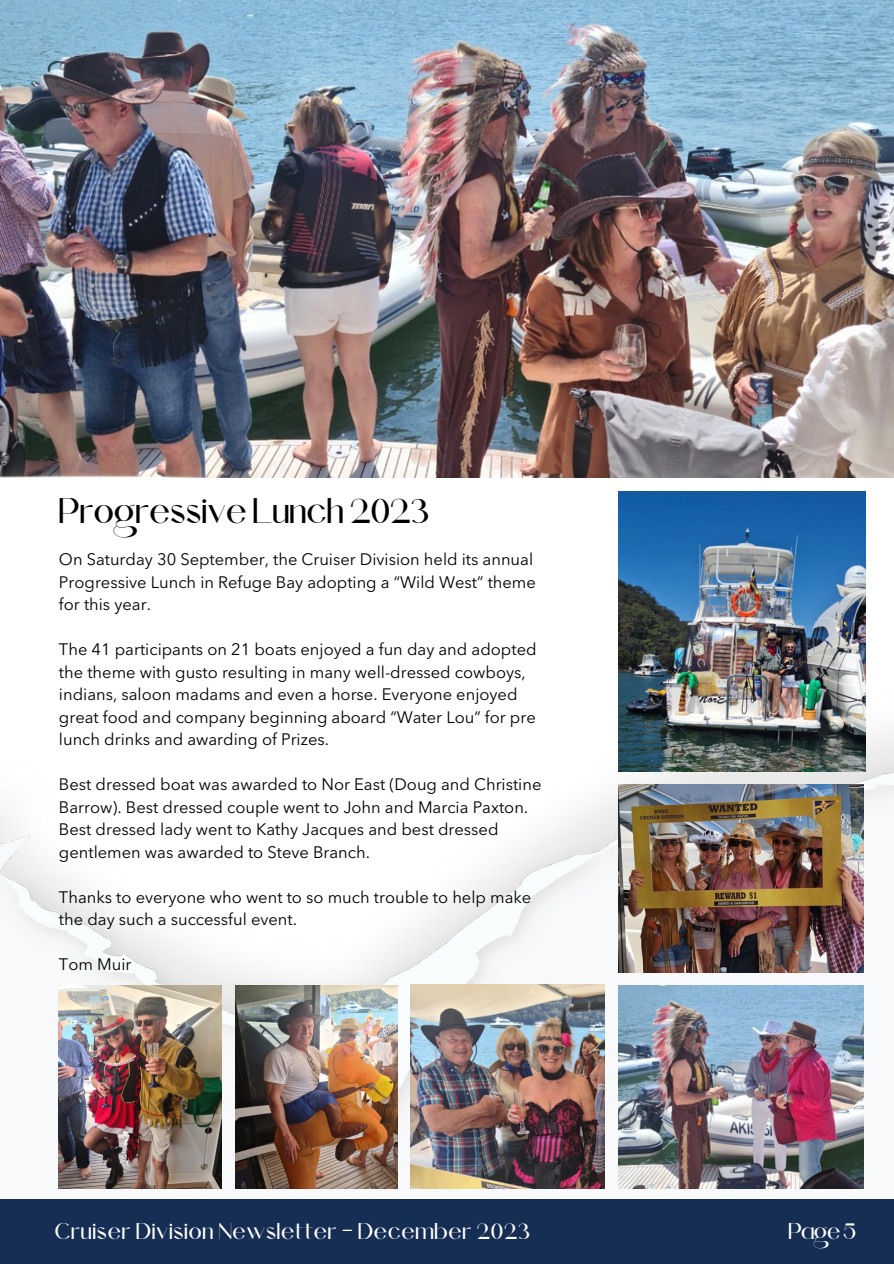
<style>
.page{position:relative;width:894px;height:1264px;background:#fff}
.page>*{position:absolute;margin:0;border:0;box-sizing:border-box;transform-origin:0 0}
.t1{font:21px "Alokary";letter-spacing:.05em;color:#000}
.t2{font:16.5px/22.5px "Avenir Next LT Pro";color:#000}
.t3{font:13.5px "Alokary";letter-spacing:.1em;color:#fff}
</style>
<div class="page">
<img style="left:0;top:477px;width:893px;height:712px">
<div style="left:0;top:1199px;width:893px;height:64px;background:#162e54"></div>
<img style="left:618px;top:491px;width:247px;height:281px">
<img style="left:59px;top:985px;width:162px;height:203px">
<img style="left:235px;top:985px;width:162px;height:203px">
<img style="left:618px;top:785px;width:245px;height:187px">
<img style="left:410px;top:984px;width:194px;height:204px">
<img style="left:618px;top:985px;width:245px;height:203px">
<img style="left:0;top:0;width:893px;height:477px">
<p class="t1" style="left:59px;top:504px;width:370px">Progressive Lunch 2023</p>
<h2 class="t2" style="left:59px;top:549px;width:478px">On Saturday 30 September, the Cruiser Division held its annual<br>Progressive Lunch in Refuge Bay adopting a “Wild West” theme for this year.</h2>
<p class="t2" style="left:59px;top:639px;width:479px">The 41 participants on 21 boats enjoyed a fun day and adopted the theme with gusto resulting in many well-dressed cowboys, indians, saloon madams and even a horse. Everyone enjoyed great food and company beginning aboard “Water Lou” for pre lunch drinks and awarding of Prizes.</p>
<p class="t2" style="left:59px;top:774px;width:484px">Best dressed boat was awarded to Nor East (Doug and Christine Barrow). Best dressed couple went to John and Marcia Paxton.<br>Best dressed lady went to Kathy Jacques and best dressed gentlemen was awarded to Steve Branch.</p>
<p class="t2" style="left:59px;top:887px;width:474px">Thanks to everyone who went to so much trouble to help make the day such a successful event.</p>
<p class="t2" style="left:59px;top:954px;width:74px">Tom Muir</p>
<p class="t3" style="left:55px;top:1226px;width:476px">Cruiser Division Newsletter - December 2023</p>
<p class="t3" style="left:788px;top:1226px;width:69px">Page 5</p>
</div>
